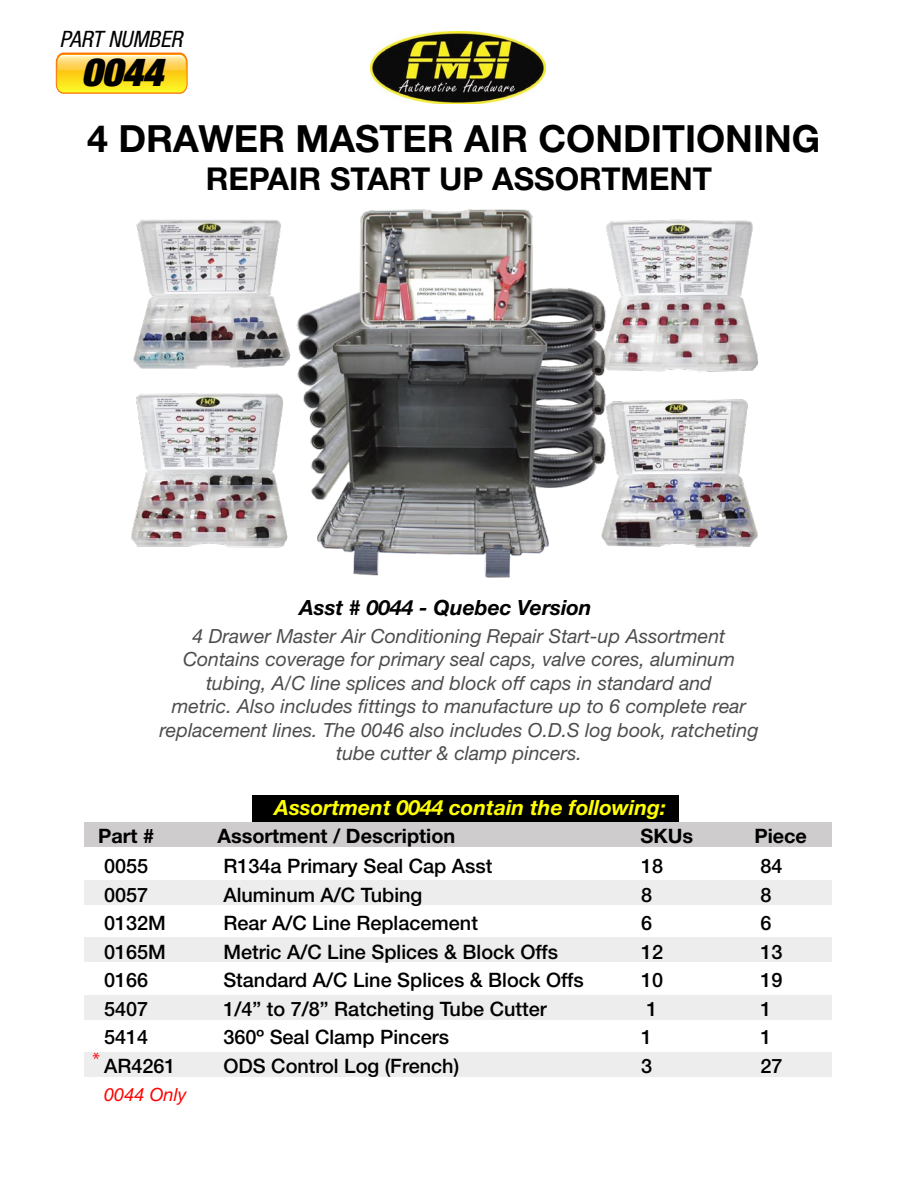
<style>
.page{position:relative;width:918px;height:1188px;background:#fff}
.page>*{position:absolute;margin:0;border:0;box-sizing:border-box;transform-origin:0 0}
.t1{font:italic 900 condensed 39px "Helvetica Neue LT Std";color:#000}
.t2{font:700 37.5px "Helvetica Neue LT Std";color:#000}
.t3{font:700 31.5px "Helvetica Neue LT Std";color:#000}
.t4{font:italic condensed 22.65px "Helvetica Neue LT Std";color:#000}
.t5{font:italic 700 21px "Helvetica Neue LT Std";color:#ff0}
.t6{font:italic 700 21px "Helvetica Neue LT Std";color:#000}
.t7{font:500 19.95px "Helvetica Neue LT Std";color:#000}
.t8{font:700 19.95px "Helvetica Neue LT Std";color:#000}
.t9{font:italic 19.5px/23.4px "Helvetica Neue LT Std";color:#4d4d4d;text-align:center}
.t10{font:italic 18.3px "Helvetica Neue LT Std";color:#f00}
.t11{font:18px "Myriad Pro";color:#f00}
</style>
<div class="page">
<div style="left:84px;top:822px;width:747px;height:25px;background:#cecccc"></div>
<div style="left:84px;top:880px;width:747px;height:25px;background:#ededed"></div>
<div style="left:84px;top:937px;width:747px;height:25px;background:#ededed"></div>
<div style="left:84px;top:995px;width:747px;height:25px;background:#ededed"></div>
<div style="left:84px;top:1052px;width:747px;height:25px;background:#ededed"></div>
<img style="left:370px;top:31px;width:175px;height:73px">
<img style="left:131px;top:209px;width:627px;height:369px">
<div style="left:252px;top:796px;width:427px;height:26px;background:#000"></div>
<svg style="left:56px;top:53px;width:132px;height:41px"></svg>
<p class="t4" style="left:59px;top:26px;width:124px">PART NUMBER</p>
<h1 class="t1" style="left:82px;top:48px;width:83px">0044</h1>
<h2 class="t2" style="left:87px;top:116px;width:735px">4 DRAWER MASTER AIR CONDITIONING</h2>
<h3 class="t3" style="left:206px;top:159px;width:508px">REPAIR START UP ASSORTMENT</h3>
<p class="t6" style="left:299px;top:594px;width:294px">Asst # 0044 - Quebec Version</p>
<p class="t9" style="left:159px;top:624px;width:601px">4 Drawer Master Air Conditioning Repair Start-up Assortment Contains coverage for primary seal caps, valve cores, aluminum tubing, A/C line splices and block off caps in standard and<br>metric. Also includes fittings to manufacture up to 6 complete rear replacement lines. The 0046 also includes O.D.S log book, ratcheting tube cutter &amp; clamp pincers.</p>
<p class="t5" style="left:275px;top:795px;width:393px">Assortment 0044 contain the following:</p>
<p class="t8" style="left:98px;top:823px;width:58px">Part #</p>
<p class="t8" style="left:217px;top:823px;width:239px">Assortment / Description</p>
<p class="t8" style="left:641px;top:823px;width:54px">SKUs</p>
<p class="t8" style="left:754px;top:823px;width:54px">Piece</p>
<p class="t7" style="left:104px;top:854px;width:46px">0055</p>
<p class="t7" style="left:223px;top:854px;width:270px">R134a Primary Seal Cap Asst</p>
<p class="t7" style="left:641px;top:854px;width:24px">18</p>
<p class="t7" style="left:760px;top:854px;width:24px">84</p>
<p class="t7" style="left:104px;top:883px;width:46px">0057</p>
<p class="t7" style="left:223px;top:883px;width:200px">Aluminum A/C Tubing</p>
<p class="t7" style="left:641px;top:883px;width:13px">8</p>
<p class="t7" style="left:760px;top:883px;width:13px">8</p>
<p class="t7" style="left:104px;top:911px;width:63px">0132M</p>
<p class="t7" style="left:223px;top:911px;width:256px">Rear A/C Line Replacement</p>
<p class="t7" style="left:641px;top:911px;width:13px">6</p>
<p class="t7" style="left:760px;top:911px;width:13px">6</p>
<p class="t7" style="left:104px;top:940px;width:63px">0165M</p>
<p class="t7" style="left:223px;top:940px;width:336px">Metric A/C Line Splices &amp; Block Offs</p>
<p class="t7" style="left:641px;top:940px;width:24px">12</p>
<p class="t7" style="left:760px;top:940px;width:24px">13</p>
<p class="t7" style="left:104px;top:968px;width:46px">0166</p>
<p class="t7" style="left:223px;top:968px;width:362px">Standard A/C Line Splices &amp; Block Offs</p>
<p class="t7" style="left:641px;top:968px;width:24px">10</p>
<p class="t7" style="left:760px;top:968px;width:24px">19</p>
<p class="t7" style="left:104px;top:997px;width:46px">5407</p>
<p class="t7" style="left:223px;top:997px;width:325px">1/4” to 7/8” Ratcheting Tube Cutter</p>
<p class="t7" style="left:647px;top:997px;width:13px">1</p>
<p class="t7" style="left:760px;top:997px;width:13px">1</p>
<p class="t7" style="left:104px;top:1025px;width:46px">5414</p>
<p class="t7" style="left:223px;top:1025px;width:227px">360º Seal Clamp Pincers</p>
<p class="t7" style="left:641px;top:1025px;width:13px">1</p>
<p class="t7" style="left:760px;top:1025px;width:13px">1</p>
<p class="t7" style="left:104px;top:1054px;width:73px">AR4261</p>
<p class="t7" style="left:223px;top:1054px;width:237px">ODS Control Log (French)</p>
<p class="t7" style="left:641px;top:1054px;width:13px">3</p>
<p class="t7" style="left:760px;top:1054px;width:24px">27</p>
<p class="t10" style="left:104px;top:1084px;width:84px">0044 Only</p>
<p class="t11" style="left:92px;top:1048px;width:9px">*</p>
</div>
